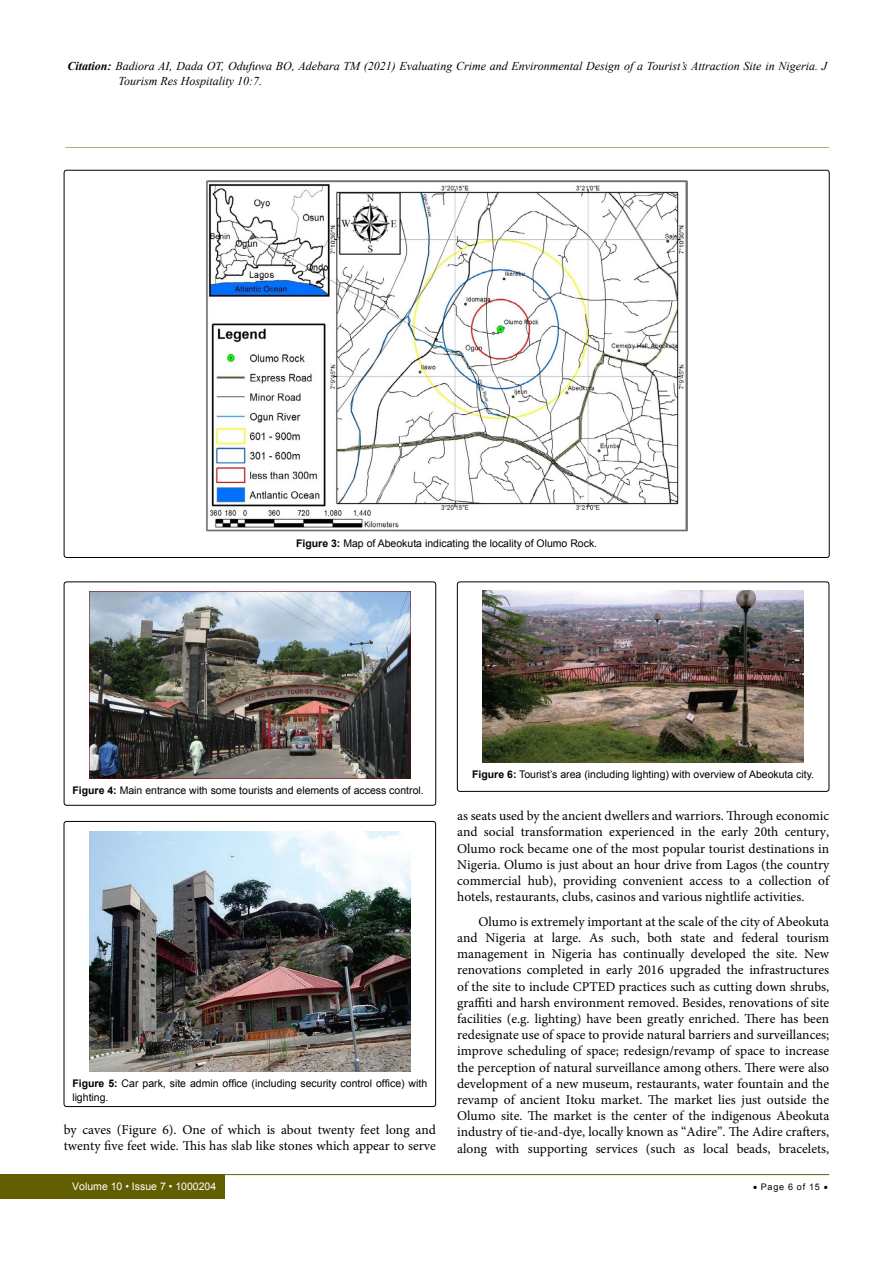
<style>
.page{position:relative;width:893px;height:1263px;background:#fff}
.page>*{position:absolute;margin:0;border:0;box-sizing:border-box;transform-origin:0 0}
.t1{font:13.5px/16.2px "Minion Pro";color:#000;text-align:justify}
.t2{font:italic 12px/15px "Times New Roman";color:#000}
.t3{font:10.5px/13.5px "Arial";color:#000}
.t4{font:10.5px "Arial";color:#fff}
.t5{font:9px "Arial";letter-spacing:.08em;color:#000}
.s1{font-weight:700}
</style>
<div class="page">
<div style="left:0;top:1174px;width:225px;height:25px;background:#635e00"></div>
<hr style="left:221px;top:1174px;width:608px;height:1px;background:#635e00">
<hr style="left:65px;top:147px;width:764px;height:1px;background:#635e00">
<img style="left:206px;top:180px;width:481px;height:351px">
<div style="left:64px;top:582px;width:372px;height:223px;border:1px solid #000;border-radius:3px"></div>
<img style="left:90px;top:592px;width:320px;height:186px">
<div style="left:64px;top:821px;width:372px;height:286px;border:1px solid #000;border-radius:3px"></div>
<img style="left:90px;top:831px;width:320px;height:240px">
<div style="left:457px;top:582px;width:372px;height:209px;border:1px solid #000;border-radius:3px"></div>
<img style="left:483px;top:591px;width:320px;height:171px">
<p class="t2" style="left:119px;top:59px;width:710px;text-indent:-51px"><span class="s1">Citation:</span> Badiora AI, Dada OT, Odufuwa BO, Adebara TM (2021) Evaluating Crime and Environmental Design of a Tourist’s Attraction Site in Nigeria. J<br>Tourism Res Hospitality 10:7.</p>
<p class="t3" style="left:296px;top:537px;width:303px"><span class="s1">Figure 3:</span> Map of Abeokuta indicating the locality of Olumo Rock.</p>
<p class="t3" style="left:72px;top:784px;width:353px"><span class="s1">Figure 4:</span> Main entrance with some tourists and elements of access control.</p>
<p class="t3" style="left:72px;top:1077px;width:356px"><span class="s1">Figure 5:</span> Car park, site admin office (including security control office) with lighting.</p>
<p class="t1" style="left:64px;top:1121px;width:374px">by caves (Figure 6). One of which is about twenty feet long and twenty five feet wide. This has slab like stones which appear to serve</p>
<p class="t3" style="left:472px;top:768px;width:343px"><span class="s1">Figure 6:</span> Tourist’s area (including lighting) with overview of Abeokuta city.</p>
<p class="t1" style="left:457px;top:808px;width:374px">as seats used by the ancient dwellers and warriors. Through economic and social transformation experienced in the early 20th century, Olumo rock became one of the most popular tourist destinations in Nigeria. Olumo is just about an hour drive from Lagos (the country commercial hub), providing convenient access to a collection of hotels, restaurants, clubs, casinos and various nightlife activities.</p>
<p class="t1" style="left:457px;top:913px;width:374px;text-indent:21px">Olumo is extremely important at the scale of the city of Abeokuta and Nigeria at large. As such, both state and federal tourism management in Nigeria has continually developed the site. New renovations completed in early 2016 upgraded the infrastructures of the site to include CPTED practices such as cutting down shrubs, graffiti and harsh environment removed. Besides, renovations of site facilities (e.g. lighting) have been greatly enriched. There has been redesignate use of space to provide natural barriers and surveillances; improve scheduling of space; redesign/revamp of space to increase the perception of natural surveillance among others. There were also development of a new museum, restaurants, water fountain and the revamp of ancient Itoku market. The market lies just outside the Olumo site. The market is the center of the indigenous Abeokuta industry of tie-and-dye, locally known as “Adire”. The Adire crafters, along with supporting services (such as local beads, bracelets,</p>
<p class="t4" style="left:72px;top:1180px;width:145px">Volume 10 • Issue 7 • 1000204</p>
<p class="t5" style="left:753px;top:1181px;width:76px">• Page 6 of 15 •</p>
</div>
